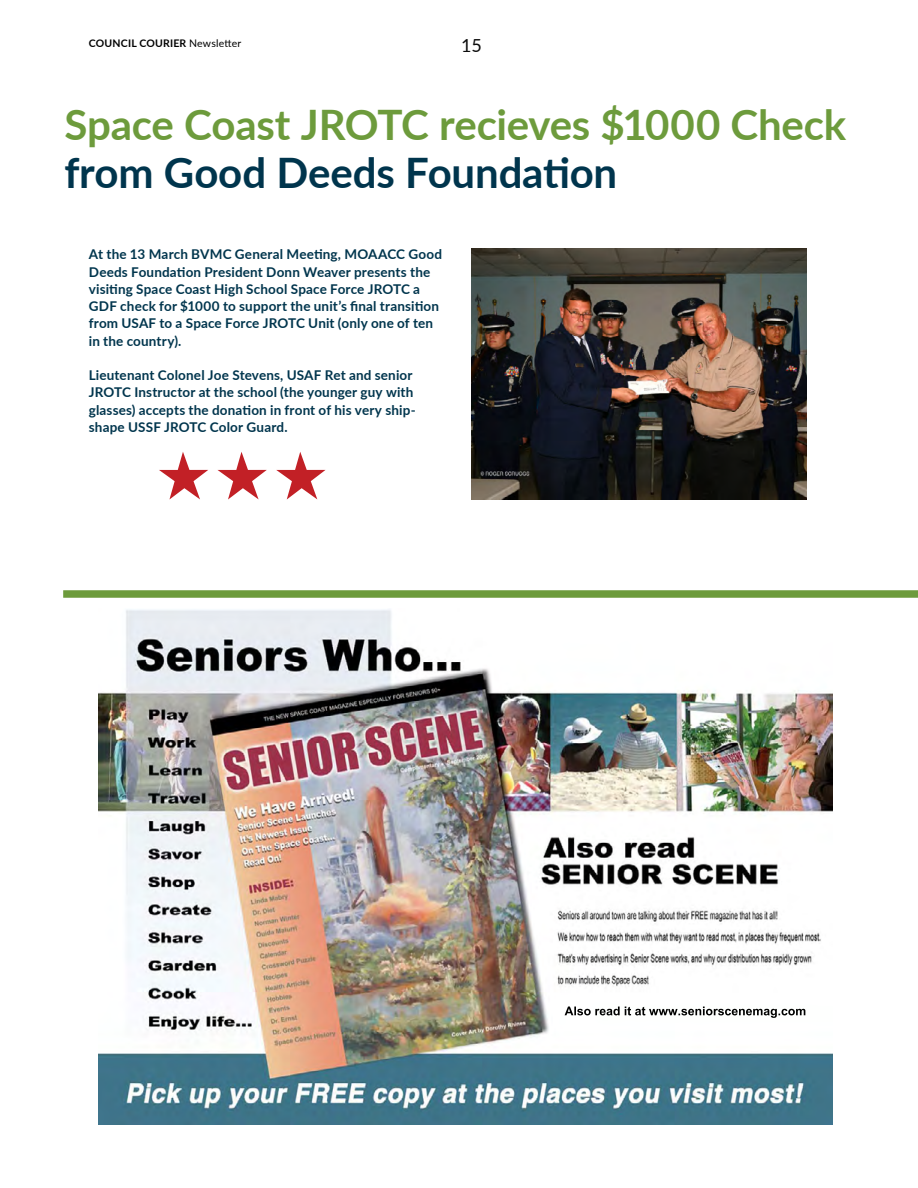
<style>
.page{position:relative;width:918px;height:1188px;background:#fff}
.page>*{position:absolute;margin:0;border:0;box-sizing:border-box;transform-origin:0 0}
.t1{font:700 42px "Lato";letter-spacing:-.005em;color:#6d9b3c}
.t2{font:700 42px "Lato";letter-spacing:-.005em;color:#00354d}
.t3{font:18px "Lato";color:#0d0d0d}
.t4{font:700 13.5px/17.2px "Lato";letter-spacing:.01em;color:#00354d}
.t5{font:700 10.5px "Lato";letter-spacing:.02em;color:#000}
.s1{font-weight:400}
</style>
<div class="page">
<img style="left:99px;top:609px;width:734px;height:515px">
<div style="left:63px;top:590px;width:855px;height:8px;background:#6d9b3c"></div>
<svg style="left:218px;top:452px;width:49px;height:47px"></svg>
<svg style="left:276px;top:452px;width:50px;height:47px"></svg>
<svg style="left:159px;top:452px;width:49px;height:47px"></svg>
<img style="left:472px;top:249px;width:335px;height:250px">
<p class="t5" style="left:89px;top:35px;width:154px">COUNCIL COURIER <span class="s1">Newsletter</span></p>
<h2 class="t3" style="left:461px;top:33px;width:22px">15</h2>
<h1 class="t1" style="left:64px;top:94px;width:783px">Space Coast JROTC recieves $1000 Check</h1>
<h1 class="t2" style="left:64px;top:142px;width:555px">from Good Deeds Foundation</h1>
<p class="t4" style="left:89px;top:245px;width:355px">At the 13 March BVMC General Meeting, MOAACC Good Deeds Foundation President Donn Weaver presents the visiting Space Coast High School Space Force JROTC a GDF check for $1000 to support the unit’s final transition from USAF to a Space Force JROTC Unit (only one of ten in the country).</p>
<p class="t4" style="left:89px;top:366px;width:328px">Lieutenant Colonel Joe Stevens, USAF Ret and senior JROTC Instructor at the school (the younger guy with glasses) accepts the donation in front of his very ship&shy;shape USSF JROTC Color Guard.</p>
</div>
